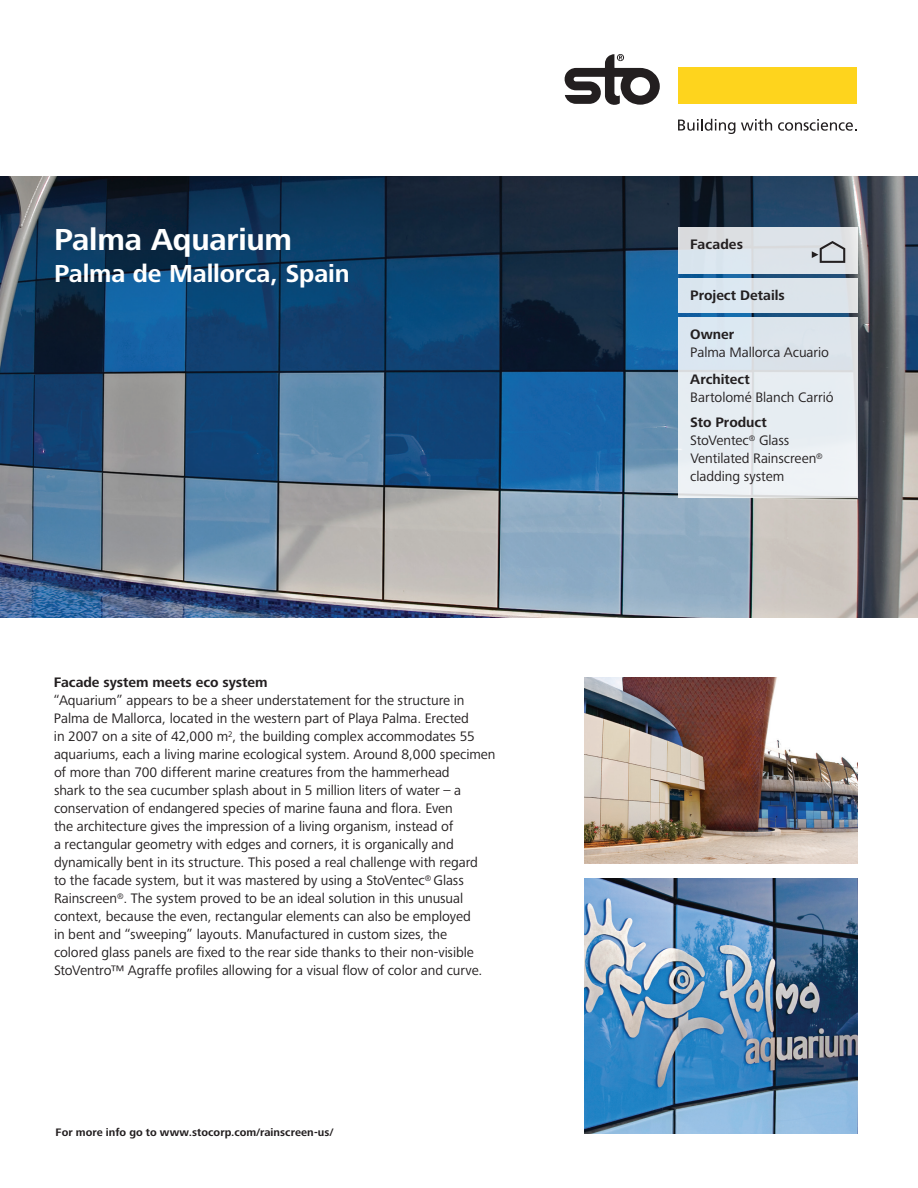
<style>
.page{position:relative;width:918px;height:1188px;background:#fff}
.page>*{position:absolute;margin:0;border:0;box-sizing:border-box;transform-origin:0 0}
.t1{font:700 31.5px "Frutiger Next LTW1 G";letter-spacing:-.01em;color:#fff}
.t2{font:700 25.5px "Frutiger Next LTW1 G";letter-spacing:-.005em;color:#fff}
.t3{font:14.25px/18px "Frutiger Next LTW1 G";letter-spacing:-.005em;color:#231f20}
.t4{font:700 14.25px "Frutiger Next LTW1 G";color:#231f20}
.t5{font:700 11.25px "Frutiger Next LTW1 G";letter-spacing:.005em;color:#231f20}
.s1{font-weight:700}
</style>
<div class="page">
<img style="left:0;top:177px;width:918px;height:441px">
<img style="left:584px;top:677px;width:274px;height:187px">
<img style="left:584px;top:878px;width:274px;height:256px">
<div style="left:678px;top:317px;width:180px;height:181px;background:#e6edf2"></div>
<div style="left:678px;top:278px;width:180px;height:35px;background:#dce4eb"></div>
<div style="left:678px;top:68px;width:179px;height:36px;background:#fed41d"></div>
<svg style="left:565px;top:54px;width:95px;height:51px"></svg>
<svg style="left:678px;top:119px;width:57px;height:15px"></svg>
<svg style="left:741px;top:119px;width:31px;height:12px"></svg>
<svg style="left:778px;top:119px;width:79px;height:12px"></svg>
<div style="left:678px;top:228px;width:180px;height:46px;background:linear-gradient(to right,#d9e1e7,#e0e4e8)"></div>
<svg style="left:812px;top:241px;width:33px;height:22px"></svg>
<h1 class="t1" style="left:54px;top:222px;width:240px">Palma Aquarium</h1>
<h2 class="t2" style="left:54px;top:259px;width:297px">Palma de Mallorca, Spain</h2>
<p class="t4" style="left:54px;top:675px;width:215px">Facade system meets eco system</p>
<p class="t3" style="left:54px;top:692px;width:443px">“Aquarium” appears to be a sheer understatement for the structure in Palma de Mallorca, located in the western part of Playa Palma. Erected<br>in 2007 on a site of 42,000 m<sup>2</sup>, the building complex accommodates 55 aquariums, each a living marine ecological system. Around 8,000 specimen of more than 700 different marine creatures from the hammerhead<br>shark to the sea cucumber splash about in 5 million liters of water – a conservation of endangered species of marine fauna and flora. Even<br>the architecture gives the impression of a living organism, instead of<br>a rectangular geometry with edges and corners, it is organically and dynamically bent in its structure. This posed a real challenge with regard<br>to the facade system, but it was mastered by using a StoVentec<sup>®</sup> Glass Rainscreen<sup>®</sup>. The system proved to be an ideal solution in this unusual context, because the even, rectangular elements can also be employed<br>in bent and “sweeping” layouts. Manufactured in custom sizes, the<br>colored glass panels are fixed to the rear side thanks to their non-visible StoVentro™ Agraffe profiles allowing for a visual flow of color and curve.</p>
<p class="t5" style="left:56px;top:1125px;width:279px">For more info go to www.stocorp.com/rainscreen-us/</p>
<p class="t4" style="left:690px;top:236px;width:54px">Facades</p>
<p class="t4" style="left:690px;top:287px;width:96px">Project Details</p>
<p class="t4" style="left:690px;top:326px;width:45px">Owner</p>
<p class="t3" style="left:690px;top:344px;width:140px">Palma Mallorca Acuario</p>
<p class="t4" style="left:690px;top:371px;width:61px">Architect</p>
<p class="t3" style="left:690px;top:389px;width:145px">Bartolomé Blanch Carrió</p>
<p class="t3" style="left:690px;top:414px;width:134px"><span class="s1">Sto Product<br></span>StoVentec<sup>®</sup> Glass<br>Ventilated Rainscreen<sup>® </sup>cladding system</p>
</div>
